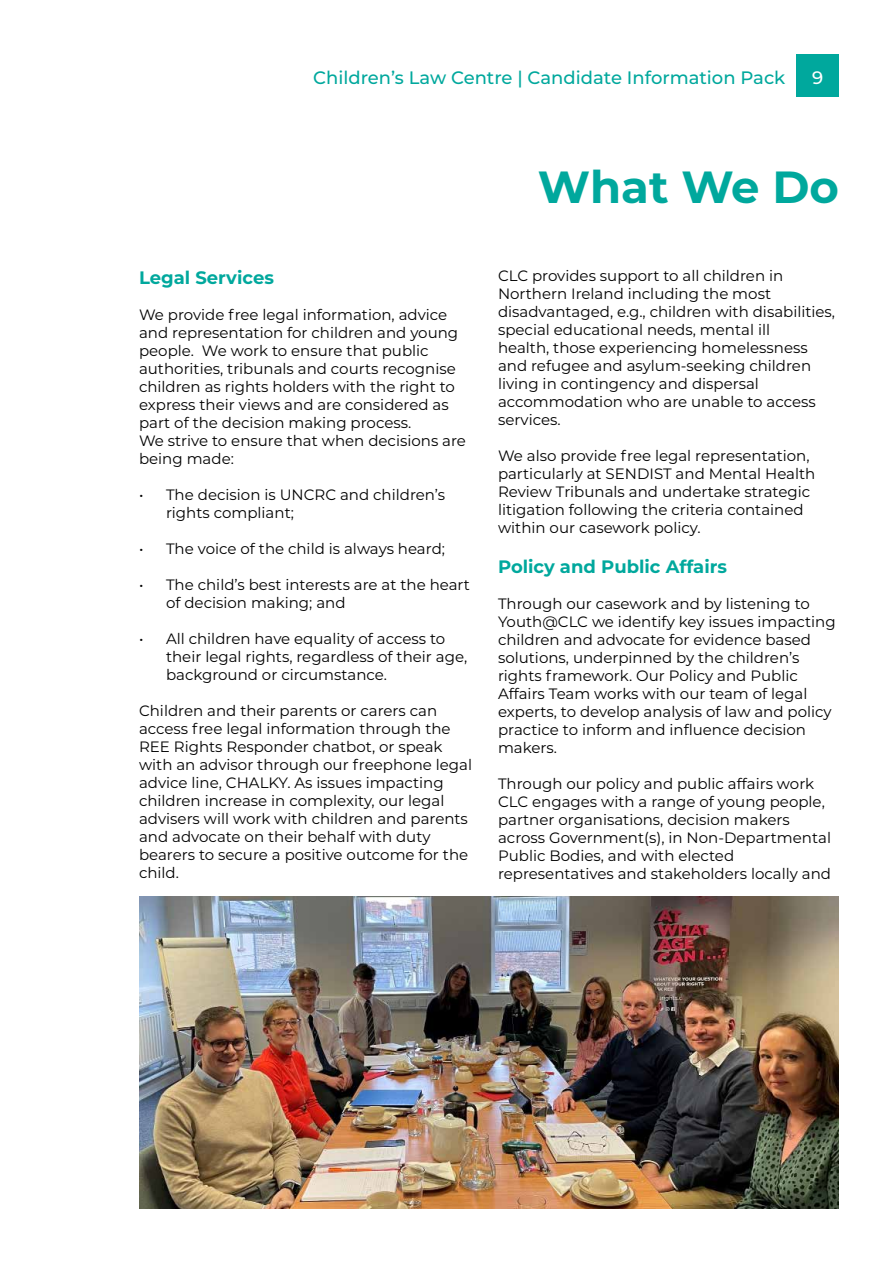
<style>
.page{position:relative;width:893px;height:1263px;background:#fff}
.page>*{position:absolute;margin:0;border:0;box-sizing:border-box;transform-origin:0 0}
.t1{font:700 45px "Montserrat";color:#00a89d}
.t2{font:500 18px "Montserrat";color:#00a89d}
.t3{font:700 18px "Montserrat";color:#00a89d}
.t4{font:500 18px "Montserrat";color:#fff}
.t5{font:15px/18px "Montserrat";color:#000}
</style>
<div class="page">
<div style="left:796px;top:54px;width:43px;height:43px;background:#00a89d"></div>
<img style="left:139px;top:896px;width:700px;height:313px">
<p class="t2" style="left:313px;top:65px;width:474px">Children’s Law Centre | Candidate Information Pack</p>
<p class="t4" style="left:812px;top:65px;width:13px">9</p>
<p class="t3" style="left:139px;top:265px;width:136px">Legal Services</p>
<p class="t5" style="left:139px;top:305px;width:328px">We provide free legal information, advice and representation for children and young people. We work to ensure that public authorities, tribunals and courts recognise children as rights holders with the right to express their views and are considered as part of the decision making process.<br>We strive to ensure that when decisions are being made:</p>
<p class="t5" style="left:166px;top:485px;width:281px;text-indent:-27px">• The decision is UNCRC and children’s rights compliant;</p>
<p class="t5" style="left:139px;top:539px;width:307px">• The voice of the child is always heard;</p>
<p class="t5" style="left:166px;top:575px;width:305px;text-indent:-27px">• The child’s best interests are at the heart of decision making; and</p>
<p class="t5" style="left:166px;top:629px;width:303px;text-indent:-27px">• All children have equality of access to their legal rights, regardless of their age, background or circumstance.</p>
<p class="t5" style="left:139px;top:701px;width:335px">Children and their parents or carers can access free legal information through the REE Rights Responder chatbot, or speak with an advisor through our freephone legal advice line, CHALKY. As issues impacting children increase in complexity, our legal advisers will work with children and parents and advocate on their behalf with duty bearers to secure a positive outcome for the child.</p>
<h1 class="t1" style="left:538px;top:155px;width:303px">What We Do</h1>
<p class="t5" style="left:498px;top:266px;width:339px">CLC provides support to all children in Northern Ireland including the most disadvantaged, e.g., children with disabilities, special educational needs, mental ill<br>health, those experiencing homelessness and refugee and asylum-seeking children living in contingency and dispersal accommodation who are unable to access services.</p>
<p class="t5" style="left:498px;top:446px;width:319px">We also provide free legal representation, particularly at SENDIST and Mental Health Review Tribunals and undertake strategic litigation following the criteria contained within our casework policy.</p>
<p class="t3" style="left:498px;top:553px;width:231px">Policy and Public Affairs</p>
<p class="t5" style="left:498px;top:594px;width:339px">Through our casework and by listening to Youth@CLC we identify key issues impacting children and advocate for evidence based solutions, underpinned by the children’s rights framework. Our Policy and Public Affairs Team works with our team of legal experts, to develop analysis of law and policy practice to inform and influence decision makers.</p>
<p class="t5" style="left:498px;top:774px;width:335px">Through our policy and public affairs work CLC engages with a range of young people, partner organisations, decision makers across Government(s), in Non-Departmental Public Bodies, and with elected representatives and stakeholders locally and</p>
</div>
